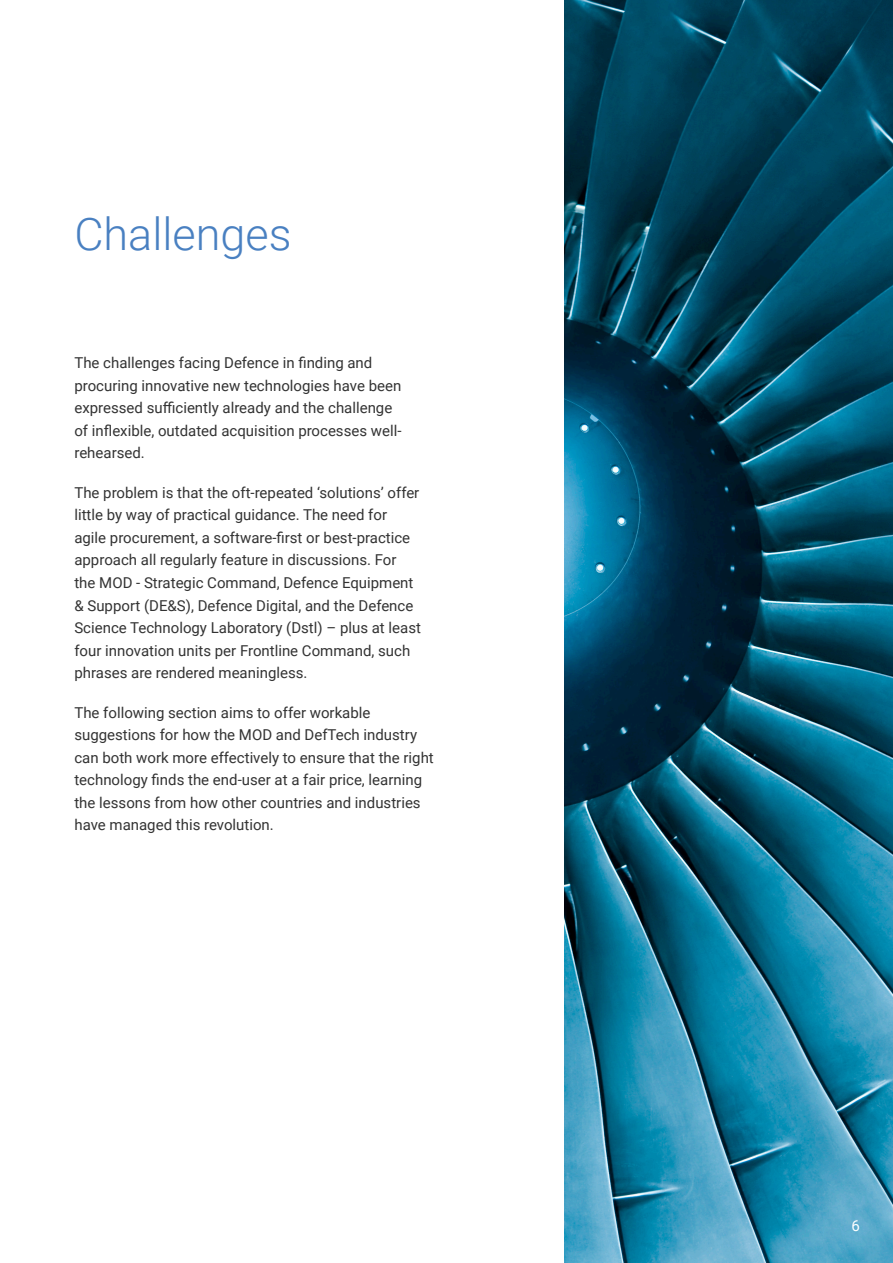
<style>
.page{position:relative;width:893px;height:1263px;background:#fff}
.page>*{position:absolute;margin:0;border:0;box-sizing:border-box;transform-origin:0 0}
.Page_Title{font:300 45px "Roboto";color:#4980c1}
.Body_Copy{font:15px/22.5px "Roboto";color:#333}
.Page_Number{font:15px "Roboto";color:#fff}
</style>
<div class="page">
<img style="left:565px;top:0;width:328px;height:1263px">
<p class="Page_Title" style="left:74px;top:202px;width:219px">Challenges</p>
<p class="Body_Copy" style="left:74px;top:351px;width:329px">The challenges facing Defence in finding and procuring innovative new technologies have been expressed sufficiently already and the challenge of inflexible, outdated acquisition processes well&shy;rehearsed.</p>
<p class="Body_Copy" style="left:74px;top:481px;width:348px">The problem is that the oft-repeated ‘solutions’ offer little by way of practical guidance. The need for agile procurement, a software-first or best-practice approach all regularly feature in discussions. For the MOD - Strategic Command, Defence Equipment &amp; Support (DE&amp;S), Defence Digital, and the Defence Science Technology Laboratory (Dstl) – plus at least four innovation units per Frontline Command, such phrases are rendered meaningless.</p>
<p class="Body_Copy" style="left:74px;top:700px;width:361px">The following section aims to offer workable suggestions for how the MOD and DefTech industry can both work more effectively to ensure that the right technology finds the end-user at a fair price, learning the lessons from how other countries and industries have managed this revolution.</p>
<p class="Page_Number" style="left:851px;top:1215px;width:10px">6</p>
</div>
